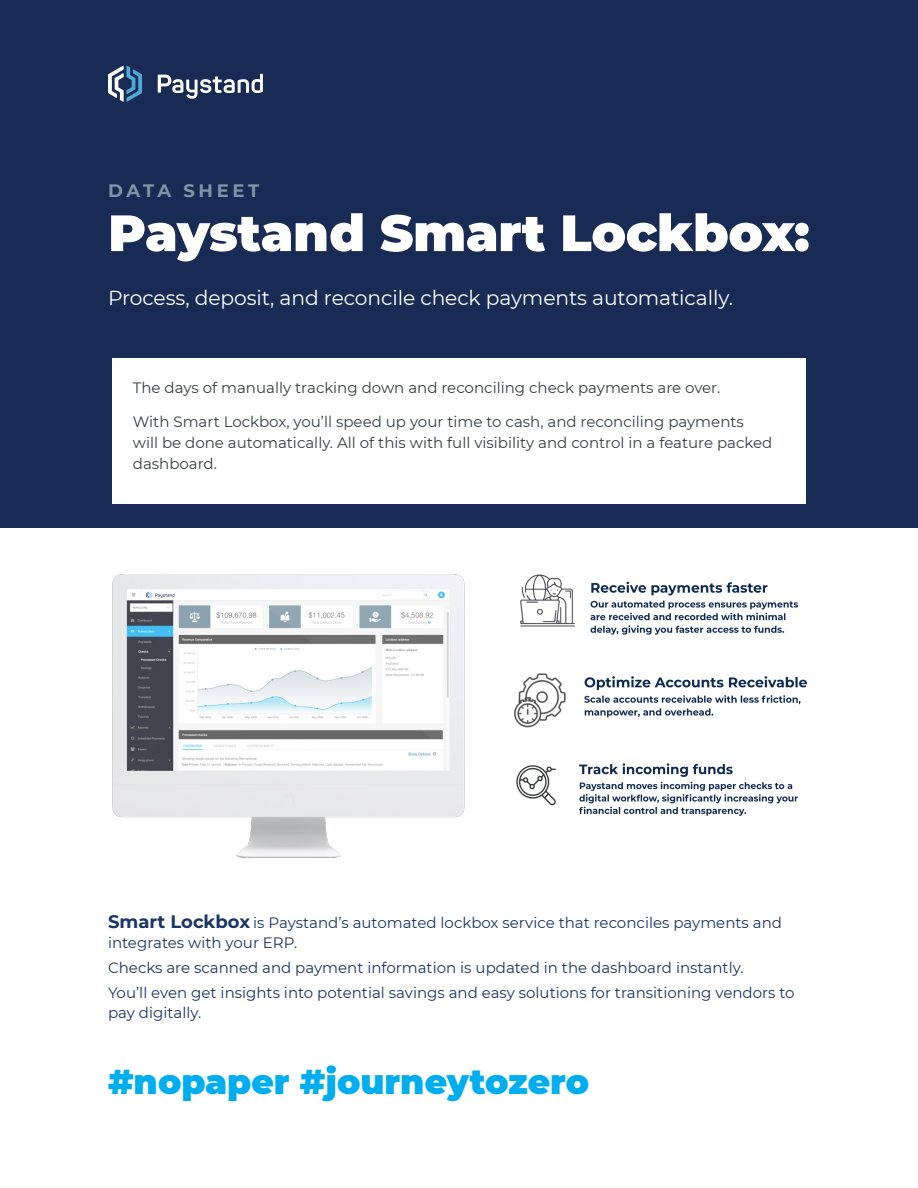
<style>
.page{position:relative;width:918px;height:1188px;background:#fff}
.page>*{position:absolute;margin:0;border:0;box-sizing:border-box;transform-origin:0 0}
.H1_-_1{font:900 51px "Montserrat";letter-spacing:-.005em;color:#fff}
.List{font:900 34.5px "Montserrat";color:#00aeef}
.H1_-_1-2{font:20.25px "Montserrat";letter-spacing:-.005em;color:#fff}
.H3_-_1{font:700 18px "Montserrat";letter-spacing:.2em;color:#7d95a5}
.List-2{font:15px/19.8px "Montserrat";color:#1a3665}
.Body_-_1{font:15px/21px "Montserrat";color:#363e45}
.s1{font-weight:700;font-size:18px}
</style>
<div class="page">
<div style="left:0;top:0;width:918px;height:528px;background:#182b54"></div>
<div style="left:112px;top:358px;width:694px;height:145px;background:#fff"></div>
<svg style="left:108px;top:66px;width:34px;height:36px"></svg>
<svg style="left:158px;top:74px;width:105px;height:25px"></svg>
<img style="left:112px;top:574px;width:353px;height:284px">
<img style="left:520px;top:574px;width:279px;height:61px">
<img style="left:516px;top:763px;width:282px;height:53px">
<img style="left:514px;top:673px;width:293px;height:55px">
<p class="H3_-_1" style="left:108px;top:178px;width:152px">DATA SHEET</p>
<p class="H1_-_1" style="left:108px;top:195px;width:703px">Paystand Smart Lockbox:</p>
<p class="H1_-_1-2" style="left:108px;top:284px;width:626px">Process, deposit, and reconcile check payments automatically.</p>
<p class="Body_-_1" style="left:133px;top:376px;width:589px">The days of manually tracking down and reconciling check payments are over.</p>
<p class="Body_-_1" style="left:133px;top:411px;width:641px">With Smart Lockbox, you’ll speed up your time to cash, and reconciling payments will be done automatically. All of this with full visibility and control in a feature packed dashboard.</p>
<p class="List-2" style="left:108px;top:912px;width:676px"><span class="s1">Smart Lockbox</span> is Paystand’s automated lockbox service that reconciles payments and integrates with your ERP.</p>
<p class="List-2" style="left:108px;top:957px;width:637px">Checks are scanned and payment information is updated in the dashboard instantly.</p>
<p class="List-2" style="left:108px;top:983px;width:688px">You’ll even get insights into potential savings and easy solutions for transitioning vendors to pay digitally.</p>
<p class="List" style="left:108px;top:1056px;width:483px">#nopaper #journeytozero</p>
</div>
